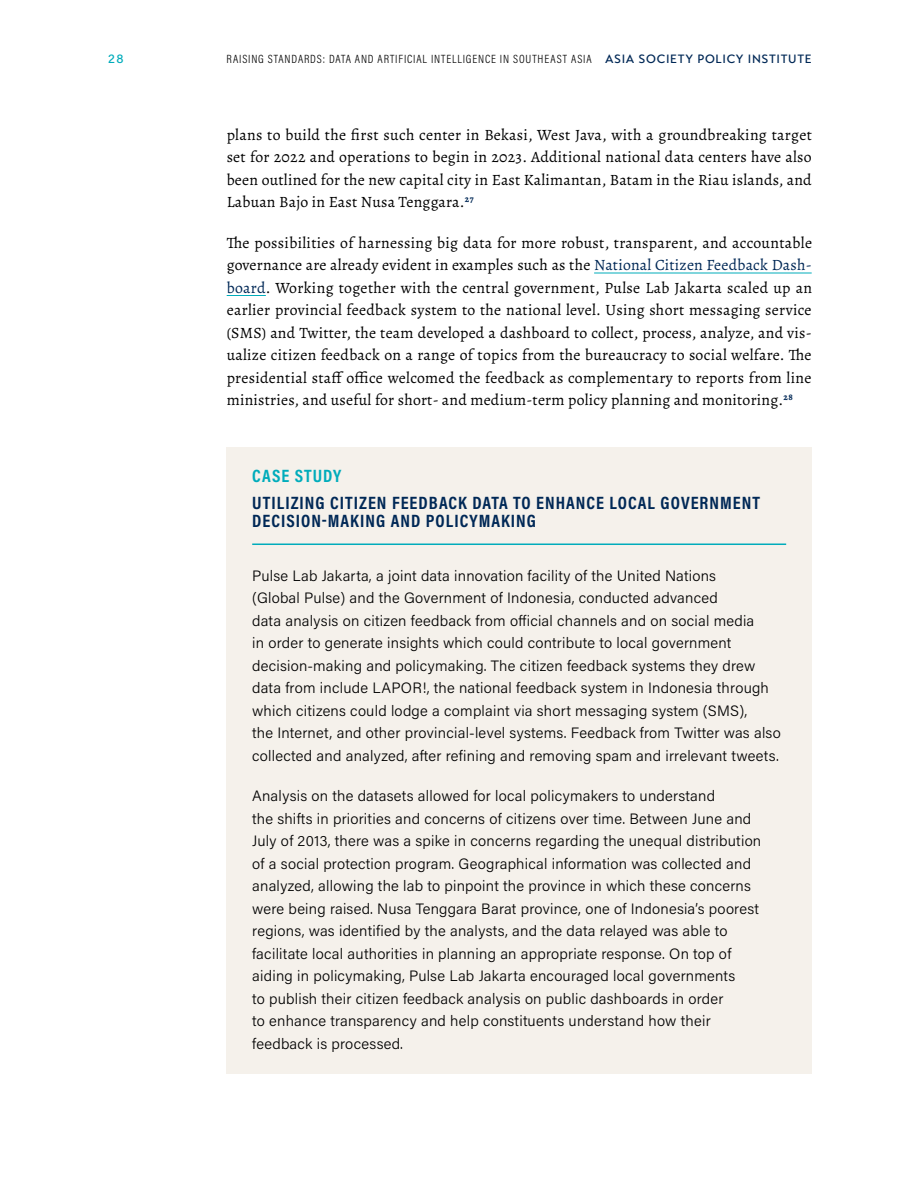
<style>
.page{position:relative;width:918px;height:1188px;background:#fff}
.page>*{position:absolute;margin:0;border:0;box-sizing:border-box;transform-origin:0 0}
.t1{font:700 18px/18px "Acumin Pro Cond";letter-spacing:.06em;color:#002856}
.t2{font:700 18px "Acumin Pro Cond";letter-spacing:.06em;color:#00acbb}
.t3{font:15.75px/22.5px "Alegreya";letter-spacing:.015em;color:#000;text-align:justify}
.t4{font:300 15px/22.5px "Acumin Pro";letter-spacing:.015em;color:#000}
.t5{font:500 12.75px "Acumin Pro";color:#00acbb}
.t6{font:300 12px "Acumin Pro Cond";letter-spacing:.07em;color:#000}
.s1{font-family:"Transat Text";font-weight:500;color:#002856}
.s2{color:#002856}
</style>
<div class="page">
<hr style="left:594px;top:273px;width:218px;height:1px;background:#00acbb">
<hr style="left:227px;top:295px;width:39px;height:1px;background:#00acbb">
<div style="left:227px;top:447px;width:585px;height:61px;background:#f5f1eb"></div>
<div style="left:227px;top:474px;width:585px;height:79px;background:#f5f1eb"></div>
<hr style="left:252px;top:544px;width:534px;height:1px;background:#00acbb">
<div style="left:227px;top:548px;width:585px;height:238px;background:#f5f1eb"></div>
<div style="left:227px;top:769px;width:585px;height:305px;background:#f5f1eb"></div>
<p class="t5" style="left:108px;top:50px;width:17px">28</p>
<p class="t6" style="left:227px;top:51px;width:587px">RAISING STANDARDS: DATA AND ARTIFICIAL INTELLIGENCE IN SOUTHEAST ASIA <span class="s1">ASIA SOCIETY POLICY INSTITUTE</span></p>
<p class="t3" style="left:227px;top:123px;width:587px">plans to build the first such center in Bekasi, West Java, with a groundbreaking target set for 2022 and operations to begin in 2023. Additional national data centers have also been outlined for the new capital city in East Kalimantan, Batam in the Riau islands, and Labuan Bajo in East Nusa Tenggara.<sup>27</sup></p>
<p class="t3" style="left:227px;top:231px;width:587px">The possibilities of harnessing big data for more robust, transparent, and accountable governance are already evident in examples such as the <span class="s2">National Citizen Feedback Dash&shy;board</span>. Working together with the central government, Pulse Lab Jakarta scaled up an earlier provincial feedback system to the national level. Using short messaging service (SMS) and Twitter, the team developed a dashboard to collect, process, analyze, and vis&shy;ualize citizen feedback on a range of topics from the bureaucracy to social welfare. The presidential staff office welcomed the feedback as complementary to reports from line ministries, and useful for short- and medium-term policy planning and monitoring.<sup>28</sup></p>
<p class="t2" style="left:252px;top:463px;width:91px">CASE STUDY</p>
<p class="t1" style="left:252px;top:493px;width:509px">UTILIZING CITIZEN FEEDBACK DATA TO ENHANCE LOCAL GOVERNMENT<br>DECISION-MAKING AND POLICYMAKING</p>
<p class="t4" style="left:252px;top:563px;width:530px">Pulse Lab Jakarta, a joint data innovation facility of the United Nations<br>(Global Pulse) and the Government of Indonesia, conducted advanced<br>data analysis on citizen feedback from official channels and on social media<br>in order to generate insights which could contribute to local government decision-making and policymaking. The citizen feedback systems they drew data from include LAPOR!, the national feedback system in Indonesia through which citizens could lodge a complaint via short messaging system (SMS),<br>the Internet, and other provincial-level systems. Feedback from Twitter was also collected and analyzed, after refining and removing spam and irrelevant tweets.</p>
<p class="t4" style="left:252px;top:784px;width:511px">Analysis on the datasets allowed for local policymakers to understand<br>the shifts in priorities and concerns of citizens over time. Between June and July of 2013, there was a spike in concerns regarding the unequal distribution of a social protection program. Geographical information was collected and analyzed, allowing the lab to pinpoint the province in which these concerns were being raised. Nusa Tenggara Barat province, one of Indonesia’s poorest regions, was identified by the analysts, and the data relayed was able to facilitate local authorities in planning an appropriate response. On top of aiding in policymaking, Pulse Lab Jakarta encouraged local governments<br>to publish their citizen feedback analysis on public dashboards in order<br>to enhance transparency and help constituents understand how their feedback is processed.</p>
</div>
